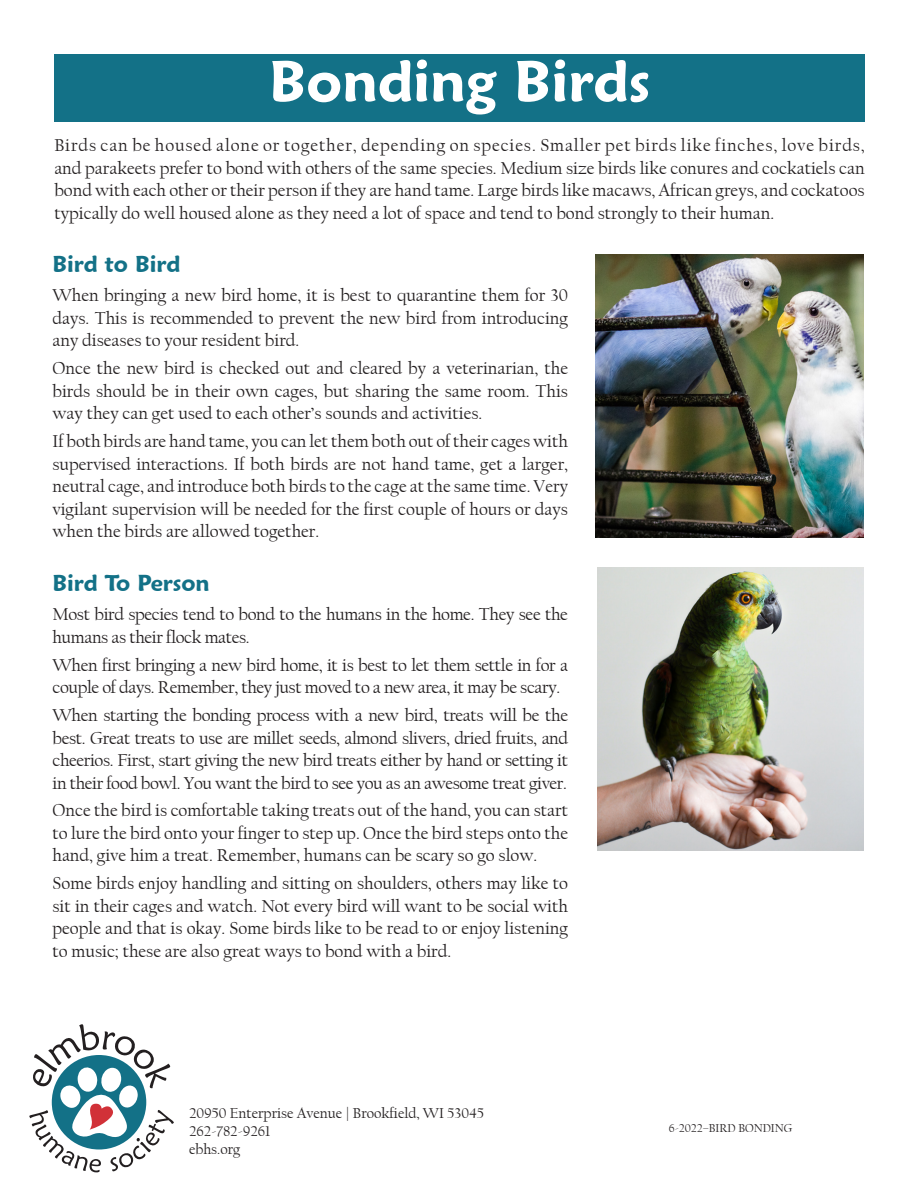
<style>
.page{position:relative;width:918px;height:1188px;background:#fff}
.page>*{position:absolute;margin:0;border:0;box-sizing:border-box;transform-origin:0 0}
.t1{font:600 57px "Maiandra GD";color:#fff}
.t2{font:600 22.5px "Maiandra GD";color:#137187}
.t3{font:18px/22.5px "Californian FB";color:#231f20;text-align:justify}
.t4{font:18px/22.5px "Californian FB";letter-spacing:-.02em;color:#231f20}
.tagline{font:15px "Californian FB";color:#231f20}
.date{font:12px "Californian FB";color:#231f20}
</style>
<div class="page">
<img style="left:595px;top:255px;width:268px;height:283px">
<img style="left:597px;top:567px;width:267px;height:283px">
<div style="left:54px;top:54px;width:811px;height:68px;background:#137187"></div>
<svg style="left:29px;top:1024px;width:145px;height:148px"></svg>
<p class="t1" style="left:269px;top:47px;width:383px">Bonding Birds</p>
<p class="t3" style="left:54px;top:134px;width:812px">Birds can be housed alone or together, depending on species. Smaller pet birds like finches, love birds, and parakeets prefer to bond with others of the same species. Medium size birds like conures and cockatiels can bond with each other or their person if they are hand tame. Large birds like macaws, African greys, and cockatoos typically do well housed alone as they need a lot of space and tend to bond strongly to their human.</p>
<p class="t2" style="left:52px;top:250px;width:129px">Bird to Bird</p>
<p class="t3" style="left:52px;top:284px;width:517px">When bringing a new bird home, it is best to quarantine them for 30 days. This is recommended to prevent the new bird from introducing any diseases to your resident bird.</p>
<p class="t3" style="left:52px;top:357px;width:517px">Once the new bird is checked out and cleared by a veterinarian, the birds should be in their own cages, but sharing the same room. This way they can get used to each other’s sounds and activities.</p>
<p class="t3" style="left:52px;top:430px;width:517px">If both birds are hand tame, you can let them both out of their cages with supervised interactions. If both birds are not hand tame, get a larger, neutral cage, and introduce both birds to the cage at the same time. Very vigilant supervision will be needed for the first couple of hours or days when the birds are allowed together.</p>
<p class="t2" style="left:52px;top:569px;width:159px">Bird To Person</p>
<p class="t4" style="left:52px;top:603px;width:517px">Most bird species tend to bond to the humans in the home. They see the humans as their flock mates.</p>
<p class="t4" style="left:52px;top:654px;width:517px">When first bringing a new bird home, it is best to let them settle in for a couple of days. Remember, they just moved to a new area, it may be scary.</p>
<p class="t3" style="left:52px;top:704px;width:517px">When starting the bonding process with a new bird, treats will be the best. Great treats to use are millet seeds, almond slivers, dried fruits, and cheerios. First, start giving the new bird treats either by hand or setting it in their food bowl. You want the bird to see you as an awesome treat giver.</p>
<p class="t3" style="left:52px;top:800px;width:517px">Once the bird is comfortable taking treats out of the hand, you can start to lure the bird onto your finger to step up. Once the bird steps onto the hand, give him a treat. Remember, humans can be scary so go slow.</p>
<p class="t3" style="left:52px;top:872px;width:517px">Some birds enjoy handling and sitting on shoulders, others may like to sit in their cages and watch. Not every bird will want to be social with people and that is okay. Some birds like to be read to or enjoy listening to music; these are also great ways to bond with a bird.</p>
<p class="tagline" style="left:189px;top:1105px;width:297px">20950 Enterprise Avenue | Brookfield, WI 53045</p>
<p class="tagline" style="left:189px;top:1123px;width:83px">262-782-9261</p>
<p class="tagline" style="left:189px;top:1141px;width:53px">ebhs.org</p>
<p class="date" style="left:669px;top:1122px;width:125px">6-2022–BIRD BONDING</p>
</div>
